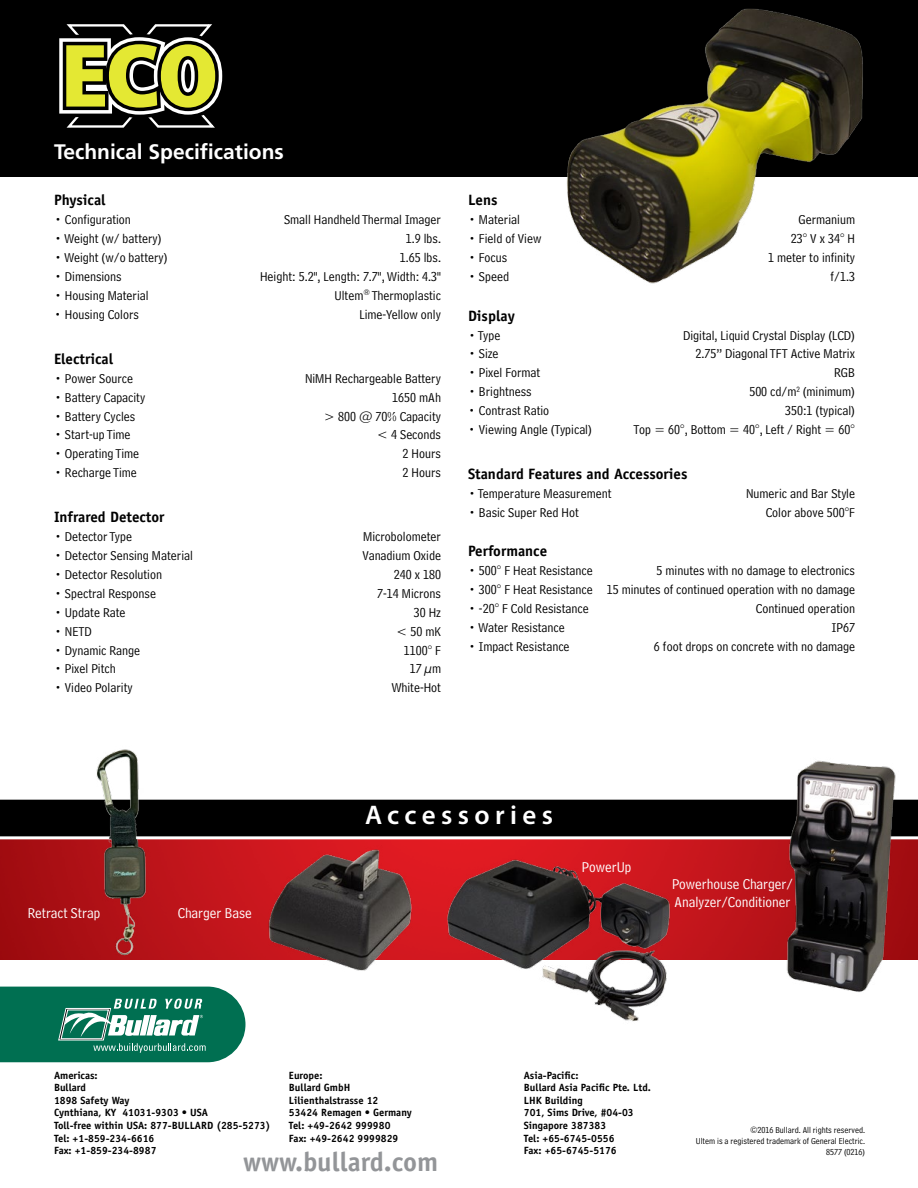
<style>
.page{position:relative;width:918px;height:1188px;background:#fff}
.page>*{position:absolute;margin:0;border:0;box-sizing:border-box;transform-origin:0 0}
.t1{font:700 27px "Officina Sans";color:#939598}
.t2{font:600 27px "Myriad Pro";letter-spacing:.2em;color:#fff}
.t3{font:700 21px "Frutiger";color:#fff}
.t4{font:700 15px "Officina Sans";color:#000}
.t5{font:15px/18px "Bell Centennial Address";color:#fff}
.t6{font:13.5px "Bell Centennial Address";color:#000}
.t7{font:700 10.5px/12.6px "Officina Sans";color:#000}
.t8{font:9px/10.8px "Bell Centennial Address";color:#000;text-align:right}
</style>
<div class="page">
<div style="left:0;top:0;width:918px;height:177px;background:#000"></div>
<img style="left:567px;top:8px;width:296px;height:276px">
<img style="left:0;top:839px;width:918px;height:120px">
<div style="left:0;top:799px;width:918px;height:38px;background:#000"></div>
<svg style="left:0;top:987px;width:245px;height:75px;background:#29856c"></svg>
<img style="left:774px;top:760px;width:131px;height:232px">
<img style="left:262px;top:840px;width:158px;height:131px">
<img style="left:80px;top:749px;width:92px;height:211px">
<img style="left:418px;top:845px;width:273px;height:177px">
<svg style="left:59px;top:24px;width:164px;height:104px"></svg>
<h2 class="t3" style="left:54px;top:139px;width:231px">Technical Specifications</h2>
<p class="t4" style="left:54px;top:191px;width:53px">Physical</p>
<p class="t6" style="left:54px;top:212px;width:78px">• Configuration</p>
<p class="t6" style="left:284px;top:212px;width:158px">Small Handheld Thermal Imager</p>
<p class="t6" style="left:54px;top:231px;width:109px">• Weight (w/ battery)</p>
<p class="t6" style="left:406px;top:231px;width:37px">1.9 lbs.</p>
<p class="t6" style="left:54px;top:250px;width:115px">• Weight (w/o battery)</p>
<p class="t6" style="left:400px;top:250px;width:43px">1.65 lbs.</p>
<p class="t6" style="left:54px;top:269px;width:69px">• Dimensions</p>
<p class="t6" style="left:260px;top:269px;width:182px">Height: 5.2", Length: 7.7", Width: 4.3"</p>
<p class="t6" style="left:54px;top:288px;width:96px">• Housing Material</p>
<p class="t6" style="left:334px;top:288px;width:108px">Ultem<sup>®</sup> Thermoplastic</p>
<p class="t6" style="left:54px;top:307px;width:86px">• Housing Colors</p>
<p class="t6" style="left:359px;top:307px;width:83px">Lime-Yellow only</p>
<p class="t4" style="left:54px;top:349px;width:61px">Electrical</p>
<p class="t6" style="left:54px;top:370px;width:81px">• Power Source</p>
<p class="t6" style="left:305px;top:370px;width:137px">NiMH Rechargeable Battery</p>
<p class="t6" style="left:54px;top:389px;width:93px">• Battery Capacity</p>
<p class="t6" style="left:392px;top:389px;width:50px">1650 mAh</p>
<p class="t6" style="left:54px;top:408px;width:83px">• Battery Cycles</p>
<p class="t6" style="left:324px;top:408px;width:119px">&gt; 800 @ 70% Capacity</p>
<p class="t6" style="left:54px;top:427px;width:78px">• Start-up Time</p>
<p class="t6" style="left:377px;top:427px;width:66px">&lt; 4 Seconds</p>
<p class="t6" style="left:54px;top:446px;width:87px">• Operating Time</p>
<p class="t6" style="left:403px;top:446px;width:40px">2 Hours</p>
<p class="t6" style="left:54px;top:465px;width:84px">• Recharge Time</p>
<p class="t6" style="left:403px;top:465px;width:40px">2 Hours</p>
<p class="t4" style="left:54px;top:508px;width:112px">Infrared Detector</p>
<p class="t6" style="left:54px;top:529px;width:80px">• Detector Type</p>
<p class="t6" style="left:363px;top:529px;width:79px">Microbolometer</p>
<p class="t6" style="left:54px;top:548px;width:140px">• Detector Sensing Material</p>
<p class="t6" style="left:363px;top:548px;width:80px">Vanadium Oxide</p>
<p class="t6" style="left:54px;top:567px;width:110px">• Detector Resolution</p>
<p class="t6" style="left:394px;top:567px;width:49px">240 x 180</p>
<p class="t6" style="left:54px;top:586px;width:104px">• Spectral Response</p>
<p class="t6" style="left:377px;top:586px;width:65px">7-14 Microns</p>
<p class="t6" style="left:54px;top:604px;width:73px">• Update Rate</p>
<p class="t6" style="left:414px;top:604px;width:29px">30 Hz</p>
<p class="t6" style="left:54px;top:623px;width:39px">• NETD</p>
<p class="t6" style="left:396px;top:623px;width:46px">&lt; 50 mK</p>
<p class="t6" style="left:54px;top:642px;width:88px">• Dynamic Range</p>
<p class="t6" style="left:404px;top:642px;width:39px">1100° F</p>
<p class="t6" style="left:54px;top:661px;width:63px">• Pixel Pitch</p>
<p class="t6" style="left:410px;top:661px;width:33px">17 µm</p>
<p class="t6" style="left:54px;top:680px;width:80px">• Video Polarity</p>
<p class="t6" style="left:391px;top:680px;width:51px">White-Hot</p>
<p class="t4" style="left:468px;top:191px;width:31px">Lens</p>
<p class="t6" style="left:468px;top:212px;width:54px">• Material</p>
<p class="t6" style="left:798px;top:212px;width:58px">Germanium</p>
<p class="t6" style="left:468px;top:231px;width:75px">• Field of View</p>
<p class="t6" style="left:791px;top:231px;width:66px">23° V x 34° H</p>
<p class="t6" style="left:468px;top:250px;width:41px">• Focus</p>
<p class="t6" style="left:768px;top:250px;width:88px">1 meter to infinity</p>
<p class="t6" style="left:468px;top:269px;width:43px">• Speed</p>
<p class="t6" style="left:831px;top:269px;width:26px">f/1.3</p>
<p class="t4" style="left:468px;top:306px;width:48px">Display</p>
<p class="t6" style="left:468px;top:327px;width:34px">• Type</p>
<p class="t6" style="left:683px;top:327px;width:173px">Digital, Liquid Crystal Display (LCD)</p>
<p class="t6" style="left:468px;top:346px;width:32px">• Size</p>
<p class="t6" style="left:695px;top:346px;width:161px">2.75” Diagonal TFT Active Matrix</p>
<p class="t6" style="left:468px;top:365px;width:74px">• Pixel Format</p>
<p class="t6" style="left:834px;top:365px;width:22px">RGB</p>
<p class="t6" style="left:468px;top:384px;width:65px">• Brightness</p>
<p class="t6" style="left:749px;top:384px;width:107px">500 cd/m<sup>2</sup> (minimum)</p>
<p class="t6" style="left:468px;top:403px;width:83px">• Contrast Ratio</p>
<p class="t6" style="left:785px;top:403px;width:71px">350:1 (typical)</p>
<p class="t6" style="left:468px;top:422px;width:125px">• Viewing Angle (Typical)</p>
<p class="t6" style="left:634px;top:422px;width:223px">Top = 60°, Bottom = 40°, Left / Right = 60°</p>
<p class="t4" style="left:468px;top:465px;width:221px">Standard Features and Accessories</p>
<p class="t6" style="left:468px;top:486px;width:145px">• Temperature Measurement</p>
<p class="t6" style="left:746px;top:486px;width:110px">Numeric and Bar Style</p>
<p class="t6" style="left:468px;top:505px;width:112px">• Basic Super Red Hot</p>
<p class="t6" style="left:766px;top:505px;width:91px">Color above 500°F</p>
<p class="t4" style="left:468px;top:542px;width:81px">Performance</p>
<p class="t6" style="left:468px;top:563px;width:126px">• 500° F Heat Resistance</p>
<p class="t6" style="left:657px;top:563px;width:200px">5 minutes with no damage to electronics</p>
<p class="t6" style="left:468px;top:582px;width:389px">• 300° F Heat Resistance 15 minutes of continued operation with no damage</p>
<p class="t6" style="left:468px;top:601px;width:122px">• -20° F Cold Resistance</p>
<p class="t6" style="left:756px;top:601px;width:101px">Continued operation</p>
<p class="t6" style="left:468px;top:620px;width:98px">• Water Resistance</p>
<p class="t6" style="left:832px;top:620px;width:25px">IP67</p>
<p class="t6" style="left:468px;top:639px;width:103px">• Impact Resistance</p>
<p class="t6" style="left:654px;top:639px;width:203px">6 foot drops on concrete with no damage</p>
<p class="t5" style="left:28px;top:904px;width:74px">Retract Strap</p>
<p class="t5" style="left:178px;top:904px;width:75px">Charger Base</p>
<h1 class="t2" style="left:365px;top:798px;width:189px">Accessories</h1>
<p class="t5" style="left:582px;top:858px;width:51px">PowerUp</p>
<p class="t5" style="left:672px;top:875px;width:122px">Powerhouse Charger/<br>Analyzer/Conditioner</p>
<p class="t7" style="left:54px;top:1069px;width:218px">Americas:<br>Bullard<br>1898 Safety Way<br>Cynthiana, KY 41031-9303 • USA<br>Toll-free within USA: 877-BULLARD (285-5273)<br>Tel: +1-859-234-6616<br>Fax: +1-859-234-8987</p>
<p class="t7" style="left:289px;top:1069px;width:124px">Europe:<br>Bullard GmbH<br>Lilienthalstrasse 12<br>53424 Remagen • Germany<br>Tel: +49-2642 999980<br>Fax: +49-2642 9999829</p>
<p class="t7" style="left:524px;top:1069px;width:128px">Asia-Pacific:<br>Bullard Asia Pacific Pte. Ltd.<br>LHK Building<br>701, Sims Drive, #04-03<br>Singapore 387383<br>Tel: +65-6745-0556<br>Fax: +65-6745-5176</p>
<h1 class="t1" style="left:243px;top:1145px;width:197px">www.bullard.com</h1>
<p class="t8" style="left:696px;top:1125px;width:171px">©2016 Bullard. All rights reserved.<br>Ultem is a registered trademark of General Electric.<br>8577 (0216)</p>
</div>
